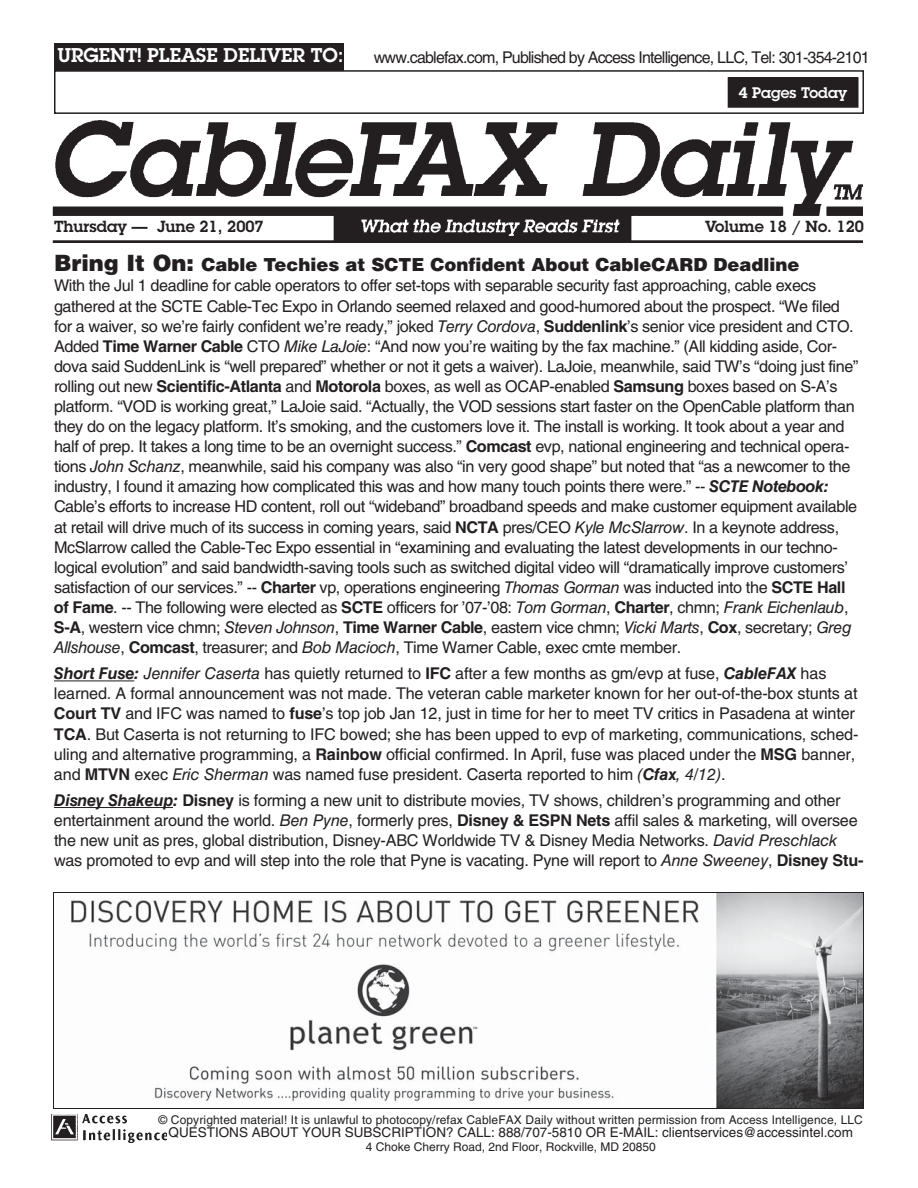
<style>
.page{position:relative;width:918px;height:1188px;background:#fff}
.page>*{position:absolute;margin:0;border:0;box-sizing:border-box;transform-origin:0 0}
.t1{font:600 19.5px "Lubalin Graph Std";color:#fff}
.t2{font:900 18px "Helvetica LT Std";color:#231f20}
.t3{font:16.2px/20.1px "Helvetica LT Std";letter-spacing:-.025em;color:#231f20}
.t4{font:16.2px "Helvetica LT Std";letter-spacing:-.05em;color:#231f20}
.t5{font:600 15.75px "Lubalin Graph Std";color:#231f20}
.t6{font:600 15px "Lubalin Graph Std";color:#fff}
.t7{font:13.5px "Helvetica LT Std";color:#231f20}
.t8{font:12px "Helvetica LT Std";letter-spacing:.01em;color:#231f20}
.s1{font-size:22.5px}
.s2{font-style:italic}
.s3{font-weight:700}
.s4{font-weight:700;font-style:italic}
</style>
<div class="page">
<img style="left:53px;top:121px;width:810px;height:122px">
<div style="left:54px;top:70px;width:810px;height:44px;border:2px solid #231f20"></div>
<div style="left:54px;top:43px;width:290px;height:28px;background:#231f20"></div>
<img style="left:52px;top:1114px;width:115px;height:29px">
<img style="left:71px;top:894px;width:791px;height:213px">
<div style="left:53px;top:892px;width:811px;height:217px;border:1px solid #231f20"></div>
<hr style="left:54px;top:681px;width:80px;height:1px;background:#231f20">
<hr style="left:54px;top:807px;width:119px;height:1px;background:#231f20">
<div style="left:728px;top:78px;width:130px;height:29px;background:#231f20"></div>
<div style="left:728px;top:77px;width:131px;height:31px;border:2px solid #231f20"></div>
<p class="t1" style="left:57px;top:48px;width:288px">URGENT! PLEASE DELIVER TO:</p>
<p class="t4" style="left:374px;top:52px;width:497px">www.cablefax.com, Published by Access Intelligence, LLC, Tel: 301-354-2101</p>
<p class="t6" style="left:739px;top:87px;width:110px">4 Pages Today</p>
<p class="t5" style="left:54px;top:220px;width:211px">Thursday — June 21, 2007</p>
<p class="t5" style="left:705px;top:220px;width:160px">Volume 18 / No. 120</p>
<p class="t2" style="left:54px;top:258px;width:747px"><span class="s1">Bring It On:</span> Cable Techies at SCTE Confident About CableCARD Deadline</p>
<p class="t3" style="left:54px;top:277px;width:806px">With the Jul 1 deadline for cable operators to offer set-tops with separable security fast approaching, cable execs gathered at the SCTE Cable-Tec Expo in Orlando seemed relaxed and good-humored about the prospect. “We filed for a waiver, so we’re fairly confident we’re ready,” joked <span class="s2">Terry Cordova</span>, <span class="s3">Suddenlink</span>’s senior vice president and CTO.<br>Added <span class="s3">Time Warner Cable</span> CTO <span class="s2">Mike LaJoie</span>: “And now you’re waiting by the fax machine.” (All kidding aside, Cor&shy;dova said SuddenLink is “well prepared” whether or not it gets a waiver). LaJoie, meanwhile, said TW’s “doing just fine” rolling out new <span class="s3">Scientific-Atlanta</span> and <span class="s3">Motorola</span> boxes, as well as OCAP-enabled <span class="s3">Samsung</span> boxes based on S-A’s platform. “VOD is working great,” LaJoie said. “Actually, the VOD sessions start faster on the OpenCable platform than they do on the legacy platform. It’s smoking, and the customers love it. The install is working. It took about a year and half of prep. It takes a long time to be an overnight success.” <span class="s3">Comcast</span> evp, national engineering and technical opera&shy;tions <span class="s2">John Schanz</span>, meanwhile, said his company was also “in very good shape” but noted that “as a newcomer to the industry, I found it amazing how complicated this was and how many touch points there were.” -- <span class="s4">SCTE Notebook:<br></span>Cable’s efforts to increase HD content, roll out “wideband” broadband speeds and make customer equipment available at retail will drive much of its success in coming years, said <span class="s3">NCTA</span> pres/CEO <span class="s2">Kyle McSlarrow</span>. In a keynote address, McSlarrow called the Cable-Tec Expo essential in “examining and evaluating the latest developments in our techno&shy;logical evolution” and said bandwidth-saving tools such as switched digital video will “dramatically improve customers’ satisfaction of our services.” -- <span class="s3">Charter</span> vp, operations engineering <span class="s2">Thomas Gorman</span> was inducted into the <span class="s3">SCTE Hall of Fame</span>. -- The following were elected as <span class="s3">SCTE</span> officers for ’07-’08: <span class="s2">Tom Gorman</span>, <span class="s3">Charter</span>, chmn; <span class="s2">Frank Eichenlaub</span>, <span class="s3">S-A</span>, western vice chmn; <span class="s2">Steven Johnson</span>, <span class="s3">Time Warner Cable</span>, eastern vice chmn; <span class="s2">Vicki Marts</span>, <span class="s3">Cox</span>, secretary; <span class="s2">Greg Allshouse</span>, <span class="s3">Comcast</span>, treasurer; and <span class="s2">Bob Macioch</span>, Time Warner Cable, exec cmte member.</p>
<p class="t3" style="left:54px;top:665px;width:806px"><span class="s4">Short Fuse:</span> <span class="s2">Jennifer Caserta</span> has quietly returned to <span class="s3">IFC</span> after a few months as gm/evp at fuse, <span class="s4">CableFAX</span> has learned. A formal announcement was not made. The veteran cable marketer known for her out-of-the-box stunts at <span class="s3">Court TV</span> and IFC was named to <span class="s3">fuse</span>’s top job Jan 12, just in time for her to meet TV critics in Pasadena at winter <span class="s3">TCA</span>. But Caserta is not returning to IFC bowed; she has been upped to evp of marketing, communications, sched&shy;uling and alternative programming, a <span class="s3">Rainbow</span> official confirmed. In April, fuse was placed under the <span class="s3">MSG</span> banner, and <span class="s3">MTVN</span> exec <span class="s2">Eric Sherman</span> was named fuse president. Caserta reported to him <span class="s2">(</span><span class="s4">Cfax</span><span class="s2">, 4/12)</span>.</p>
<p class="t3" style="left:54px;top:792px;width:811px"><span class="s4">Disney Shakeup:</span> <span class="s3">Disney</span> is forming a new unit to distribute movies, TV shows, children’s programming and other entertainment around the world. <span class="s2">Ben Pyne</span>, formerly pres, <span class="s3">Disney &amp; ESPN Nets</span> affil sales &amp; marketing, will oversee the new unit as pres, global distribution, Disney-ABC Worldwide TV &amp; Disney Media Networks. <span class="s2">David Preschlack </span>was promoted to evp and will step into the role that Pyne is vacating. Pyne will report to <span class="s2">Anne Sweeney</span>, <span class="s3">Disney Stu-</span></p>
<p class="t8" style="left:159px;top:1115px;width:706px">© Copyrighted material! It is unlawful to photocopy/refax CableFAX Daily without written permission from Access Intelligence, LLC</p>
<p class="t7" style="left:169px;top:1128px;width:686px">QUESTIONS ABOUT YOUR SUBSCRIPTION? CALL: 888/707-5810 OR E-MAIL: clientservices@accessintel.com</p>
<p class="t8" style="left:366px;top:1142px;width:292px">4 Choke Cherry Road, 2nd Floor, Rockville, MD 20850</p>
</div>
